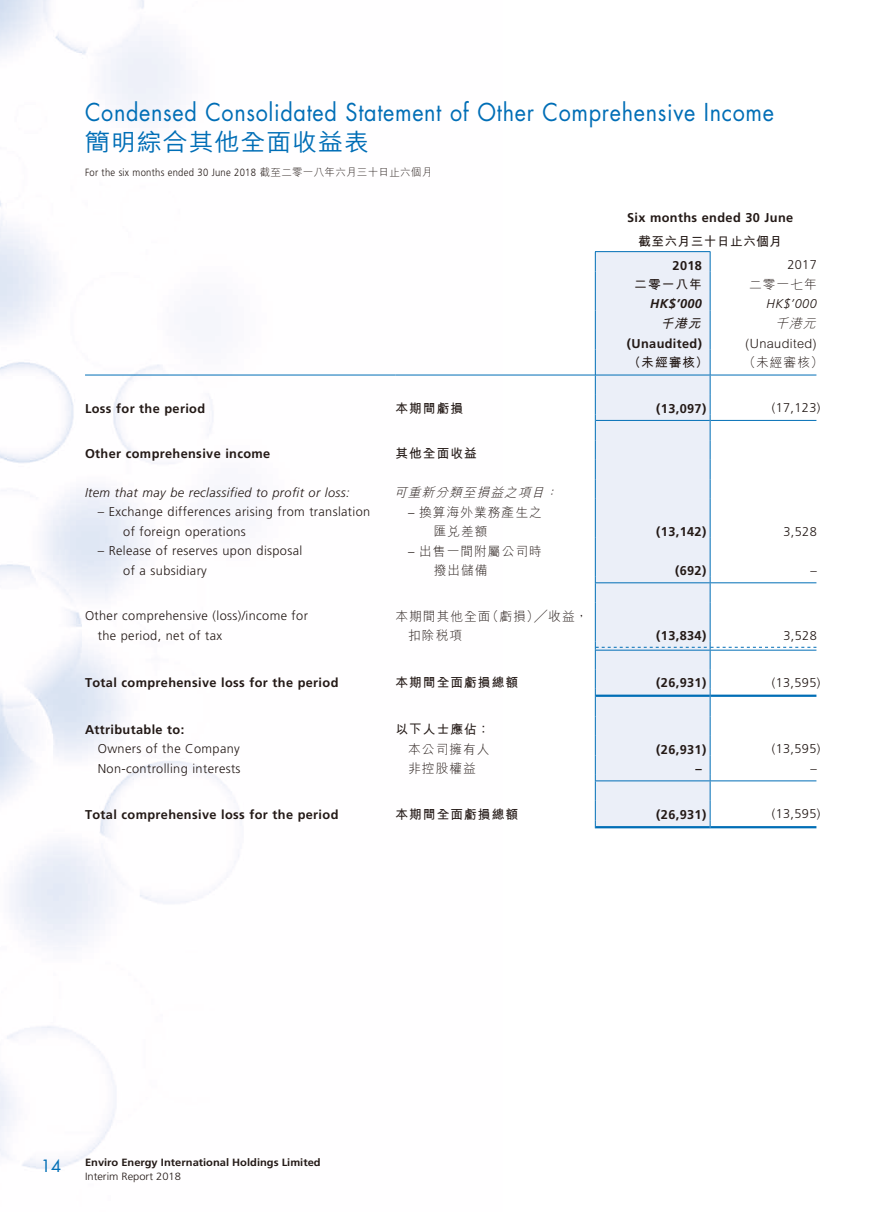
<style>
.page{position:relative;width:893px;height:1212px;background:#fff}
.page>*{position:absolute;margin:0;border:0;box-sizing:border-box;transform-origin:0 0}
.t1{font:24px "Futura Std";letter-spacing:.03em;color:#006eb6;scale:.9 1}
.t2{font:500 24px "M Hei HK";letter-spacing:.03em;color:#006eb6;scale:1.05 1}
.t3{font:16.5px "Futura Std";color:#006eb6}
.t4{font:300 12.75px/19.5px "Frutiger LT Std";letter-spacing:.03em;color:#231916}
.t5{font:700 12.75px "Frutiger LT Std";letter-spacing:.03em;color:#231916}
.t6{font:300 12.75px/19.5px "M Hei HK";letter-spacing:.08em;color:#231916}
.t7{font:700 12.75px "M Hei HK";letter-spacing:.08em;color:#231916}
.t8{font:italic 300 12.75px "Frutiger LT Std";letter-spacing:.03em;color:#231916}
.t9{font:italic 300 12.75px "M Hei HK";color:#231916}
.t10{font:700 12.75px "M Hei HK";letter-spacing:.03em;color:#231916}
.t11{font:300 12.75px "M Hei HK";letter-spacing:.03em;color:#231916}
.t12{font:italic 700 12.75px "Frutiger LT Std";color:#231916}
.t13{font:italic 700 12.75px "M Hei HK";color:#231916}
.t14{font:300 10.5px "Frutiger LT Std";letter-spacing:.03em;color:#231916;scale:.9 1}
.t15{font:700 10.5px "Frutiger LT Std";color:#231916;scale:1.06 1}
.t16{font:300 10.5px "Frutiger LT Std";color:#231916;scale:1.06 1}
.s1{font-family:"M Hei HK"}
.s2{font-family:"Frutiger LT Std"}
.s3{font-family:"C Hei 2 HK";font-weight:700}
</style>
<div class="page">
<div style="left:596px;top:499px;width:114px;height:143px;background:#ebeff8"></div>
<hr style="left:595px;top:499px;width:1px;height:39px;background:#006eb6">
<hr style="left:595px;top:538px;width:1px;height:39px;background:#006eb6">
<svg style="left:595px;top:251px;width:222px;height:248px"></svg>
<hr style="left:710px;top:499px;width:1px;height:39px;background:#006eb6">
<hr style="left:710px;top:538px;width:1px;height:39px;background:#006eb6">
<svg style="left:595px;top:577px;width:1px;height:26px"></svg>
<svg style="left:710px;top:577px;width:1px;height:26px"></svg>
<hr style="left:595px;top:603px;width:1px;height:39px;background:#006eb6">
<hr style="left:710px;top:603px;width:1px;height:39px;background:#006eb6">
<hr style="left:85px;top:375px;width:310px;height:1px;background:#006eb6">
<hr style="left:395px;top:375px;width:200px;height:1px;background:#006eb6">
<hr style="left:596px;top:375px;width:114px;height:1px;background:#006eb6">
<hr style="left:710px;top:375px;width:106px;height:1px;background:#006eb6">
<hr style="left:596px;top:420px;width:114px;height:1px;background:#006eb6">
<hr style="left:710px;top:420px;width:106px;height:1px;background:#006eb6">
<hr style="left:596px;top:582px;width:114px;height:1px;background:#006eb6">
<hr style="left:710px;top:582px;width:106px;height:1px;background:#006eb6">
<svg style="left:595px;top:642px;width:221px;height:186px"></svg>
<hr style="left:710px;top:650px;width:106px;height:1px;background:#006eb6">
<hr style="left:596px;top:695px;width:114px;height:2px;background:#006eb6">
<hr style="left:710px;top:695px;width:106px;height:2px;background:#006eb6">
<hr style="left:596px;top:780px;width:114px;height:1px;background:#006eb6">
<hr style="left:710px;top:780px;width:106px;height:1px;background:#006eb6">
<hr style="left:596px;top:826px;width:114px;height:2px;background:#006eb6">
<hr style="left:710px;top:826px;width:106px;height:2px;background:#006eb6">
<h1 class="t1" style="left:85px;top:97px;width:767px">Condensed Consolidated Statement of Other Comprehensive Income</h1>
<h1 class="t2" style="left:85px;top:125px;width:272px">簡明綜合其他全面收益表</h1>
<p class="t14" style="left:85px;top:166px;width:387px">For the six months ended 30 June 2018 <span class="s1">截至二零一八年六月三十日止六個月</span></p>
<p class="t5" style="left:627px;top:210px;width:168px">Six months ended 30 June</p>
<p class="t10" style="left:638px;top:232px;width:145px">截至六月三十日止六個月</p>
<p class="t5" style="left:673px;top:258px;width:31px">2018</p>
<p class="t4" style="left:787px;top:255px;width:31px">2017</p>
<p class="t7" style="left:634px;top:275px;width:69px">二零一八年</p>
<p class="t6" style="left:749px;top:274px;width:69px">二零一七年</p>
<p class="t12" style="left:650px;top:296px;width:53px">HK$’000</p>
<p class="t8" style="left:766px;top:297px;width:52px">HK$’000</p>
<p class="t13" style="left:660px;top:314px;width:46px">千港元</p>
<p class="t9" style="left:775px;top:315px;width:46px">千港元</p>
<p class="t5" style="left:627px;top:336px;width:77px">(Unaudited)</p>
<p class="t11" style="left:745px;top:334px;width:73px">(Unaudited)</p>
<p class="t7" style="left:628px;top:353px;width:82px">（未經審核）</p>
<p class="t6" style="left:743px;top:352px;width:82px">（未經審核）</p>
<p class="t5" style="left:85px;top:401px;width:122px">Loss for the period</p>
<p class="t7" style="left:395px;top:399px;width:69px">本期間虧損</p>
<p class="t5" style="left:656px;top:401px;width:51px">(13,097)</p>
<p class="t4" style="left:772px;top:398px;width:50px">(17,123)</p>
<p class="t5" style="left:85px;top:446px;width:187px">Other comprehensive income</p>
<p class="t7" style="left:395px;top:444px;width:83px">其他全面收益</p>
<p class="t8" style="left:85px;top:485px;width:266px">Item that may be reclassified to profit or loss:</p>
<p class="t9" style="left:394px;top:483px;width:169px">可重新分類至損益之項目：</p>
<p class="t4" style="left:123px;top:502px;width:248px;text-indent:-26px">– Exchange differences arising from translation of foreign operations</p>
<p class="t6" style="left:434px;top:502px;width:110px;text-indent:-26px"><span class="s2">–</span> 換算海外業務產生之匯兌差額</p>
<p class="t5" style="left:656px;top:524px;width:51px">(13,142)</p>
<p class="t4" style="left:783px;top:522px;width:35px">3,528</p>
<p class="t4" style="left:123px;top:541px;width:180px;text-indent:-26px">– Release of reserves upon disposal of a subsidiary</p>
<p class="t6" style="left:434px;top:541px;width:110px;text-indent:-26px"><span class="s2">–</span> 出售一間附屬公司時撥出儲備</p>
<p class="t4" style="left:98px;top:606px;width:212px;text-indent:-13px">Other comprehensive (loss)/income for the period, net of tax</p>
<p class="t6" style="left:408px;top:606px;width:181px;text-indent:-13px">本期間其他全面（虧損）<span class="s3">╱</span>收益，扣除稅項</p>
<p class="t5" style="left:675px;top:563px;width:33px">(692)</p>
<p class="t4" style="left:810px;top:561px;width:8px">–</p>
<p class="t5" style="left:656px;top:628px;width:51px">(13,834)</p>
<p class="t4" style="left:783px;top:625px;width:35px">3,528</p>
<p class="t5" style="left:85px;top:675px;width:255px">Total comprehensive loss for the period</p>
<p class="t7" style="left:395px;top:673px;width:124px">本期間全面虧損總額</p>
<p class="t5" style="left:656px;top:675px;width:51px">(26,931)</p>
<p class="t4" style="left:772px;top:673px;width:50px">(13,595)</p>
<p class="t5" style="left:85px;top:722px;width:101px">Attributable to:</p>
<p class="t7" style="left:395px;top:720px;width:96px">以下人士應佔：</p>
<p class="t4" style="left:98px;top:739px;width:144px">Owners of the Company</p>
<p class="t6" style="left:408px;top:739px;width:83px">本公司擁有人</p>
<p class="t5" style="left:656px;top:742px;width:51px">(26,931)</p>
<p class="t4" style="left:772px;top:739px;width:50px">(13,595)</p>
<p class="t4" style="left:98px;top:759px;width:144px">Non-controlling interests</p>
<p class="t6" style="left:408px;top:758px;width:69px">非控股權益</p>
<p class="t5" style="left:696px;top:761px;width:8px">–</p>
<p class="t4" style="left:810px;top:759px;width:8px">–</p>
<p class="t5" style="left:85px;top:807px;width:255px">Total comprehensive loss for the period</p>
<p class="t7" style="left:395px;top:805px;width:124px">本期間全面虧損總額</p>
<p class="t5" style="left:656px;top:807px;width:51px">(26,931)</p>
<p class="t4" style="left:772px;top:804px;width:50px">(13,595)</p>
<p class="t3" style="left:41px;top:1155px;width:22px">14</p>
<p class="t15" style="left:85px;top:1156px;width:224px">Enviro Energy International Holdings Limited</p>
<p class="t16" style="left:85px;top:1170px;width:92px">Interim Report 2018</p>
</div>
